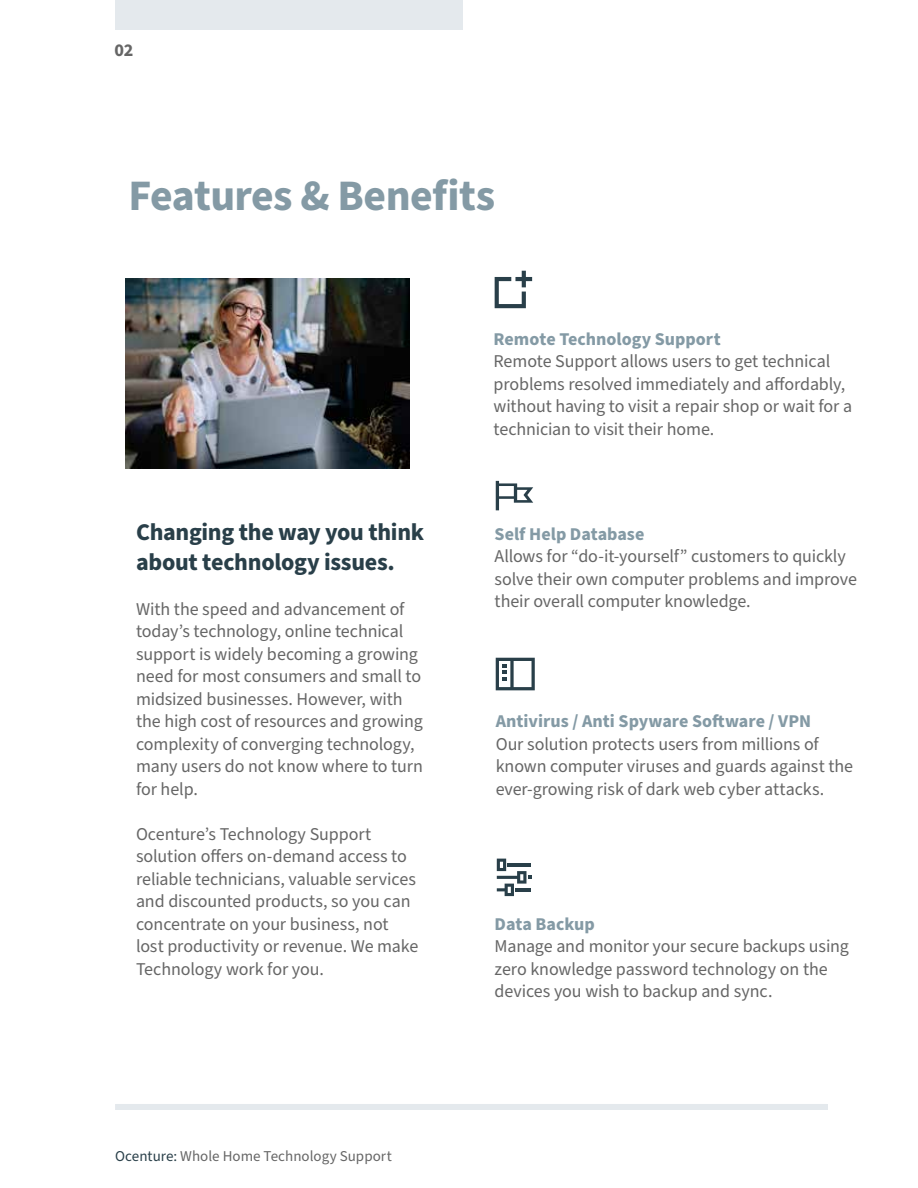
<style>
.page{position:relative;width:918px;height:1188px;background:#fff}
.page>*{position:absolute;margin:0;border:0;box-sizing:border-box;transform-origin:0 0}
.t1{font:700 43.5px "Source Sans Pro";letter-spacing:-.015em;color:#849aa5}
.t2{font:700 24px/30px "Source Sans Pro";letter-spacing:-.01em;color:#293f49}
.t3{font:18px/22.5px "Source Sans Pro";letter-spacing:-.005em;color:#666}
.t4{font:700 18px "Source Sans Pro";color:#849aa5}
.t5{font:700 18px "Source Sans Pro";color:#666}
.t6{font:15px "Source Sans Pro";color:#666}
.s1{color:#293f49}
</style>
<div class="page">
<div style="left:115px;top:0;width:348px;height:30px;background:#e4e9ed"></div>
<div style="left:115px;top:1104px;width:713px;height:6px;background:#e4e9ed"></div>
<svg style="left:496px;top:658px;width:39px;height:32px"></svg>
<div style="left:120px;top:277px;width:289px;height:194px;background:linear-gradient(to right,#fff,#fff)"></div>
<img style="left:125px;top:278px;width:284px;height:190px">
<svg style="left:496px;top:481px;width:37px;height:29px"></svg>
<svg style="left:495px;top:271px;width:37px;height:37px"></svg>
<svg style="left:497px;top:859px;width:34px;height:37px"></svg>
<hr style="left:516px;top:888px;width:15px;height:3px;background:#293f49">
<p class="t5" style="left:114px;top:38px;width:20px">02</p>
<h1 class="t1" style="left:129px;top:166px;width:368px">Features &amp; Benefits</h1>
<h2 class="t2" style="left:136px;top:518px;width:290px">Changing the way you think about technology issues.</h2>
<p class="t3" style="left:136px;top:598px;width:288px">With the speed and advancement of today’s technology, online technical support is widely becoming a growing need for most consumers and small to midsized businesses. However, with the high cost of resources and growing complexity of converging technology, many users do not know where to turn for help.</p>
<p class="t3" style="left:136px;top:823px;width:284px">Ocenture’s Technology Support solution offers on-demand access to reliable technicians, valuable services and discounted products, so you can concentrate on your business, not lost productivity or revenue. We make Technology work for you.</p>
<p class="t6" style="left:115px;top:1146px;width:278px"><span class="s1">Ocenture:</span> Whole Home Technology Support</p>
<p class="t4" style="left:494px;top:327px;width:229px">Remote Technology Support</p>
<p class="t3" style="left:494px;top:351px;width:360px">Remote Support allows users to get technical problems resolved immediately and affordably, without having to visit a repair shop or wait for a technician to visit their home.</p>
<p class="t4" style="left:495px;top:522px;width:151px">Self Help Database</p>
<p class="t3" style="left:495px;top:546px;width:364px">Allows for “do-it-yourself” customers to quickly solve their own computer problems and improve their overall computer knowledge.</p>
<p class="t4" style="left:496px;top:709px;width:317px">Antivirus / Anti Spyware Software / VPN</p>
<p class="t3" style="left:496px;top:733px;width:359px">Our solution protects users from millions of known computer viruses and guards against the ever-growing risk of dark web cyber attacks.</p>
<p class="t4" style="left:495px;top:912px;width:102px">Data Backup</p>
<p class="t3" style="left:495px;top:936px;width:356px">Manage and monitor your secure backups using zero knowledge password technology on the devices you wish to backup and sync.</p>
</div>
